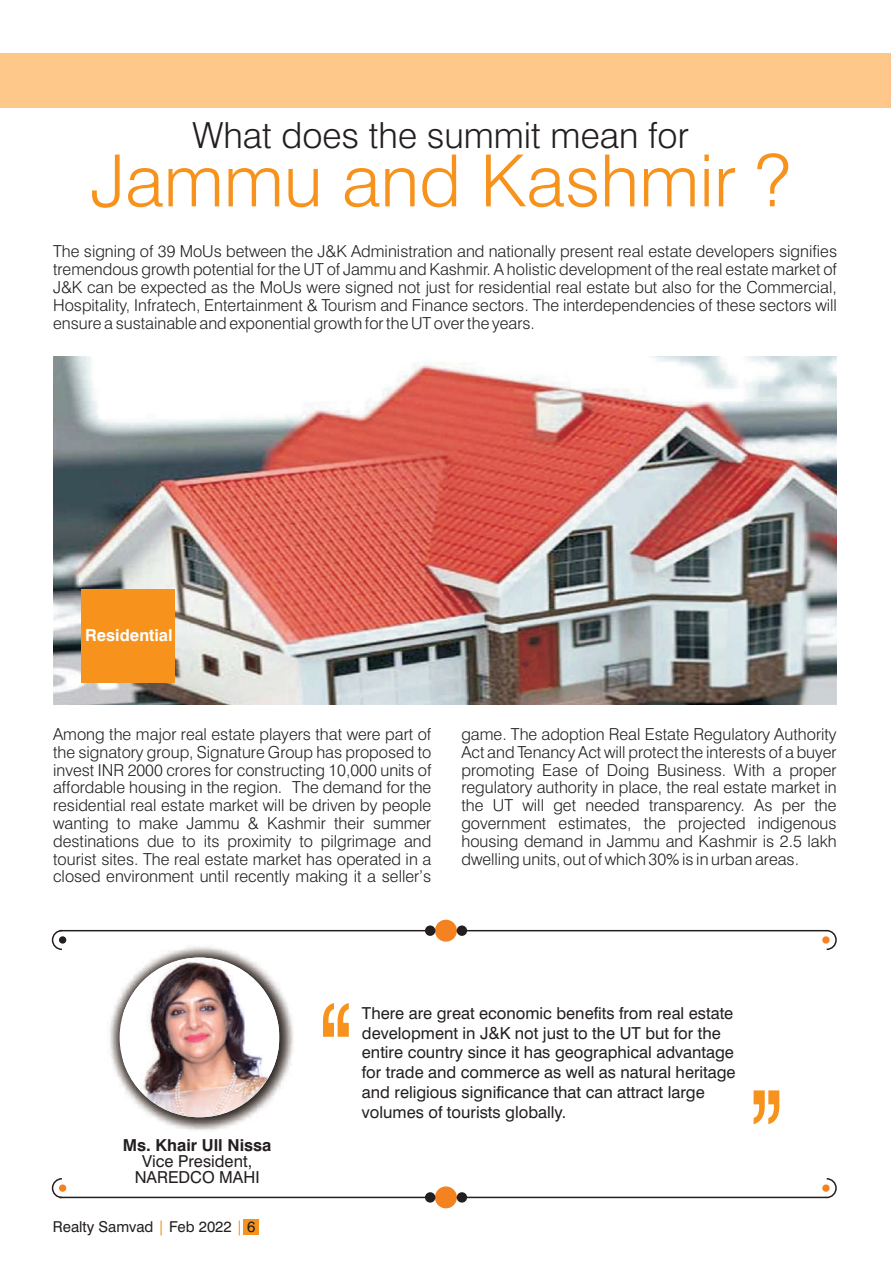
<style>
.page{position:relative;width:891px;height:1269px;background:#fff}
.page>*{position:absolute;margin:0;border:0;box-sizing:border-box;transform-origin:0 0}
.t1{font:300 72px "Swiss 721 BT";color:#f7931d}
.t2{font:300 36px "Swiss 721 BT";color:#231f20}
.t3{font:300 16.5px/17.9px "Swiss 721 BT";color:#231f20;text-align:justify}
.t4{font:16.5px/19.8px "Swiss 721 BT";color:#231f20;text-align:center}
.t5{font:700 16.5px "Swiss 721 BT";color:#231f20}
.t6{font:700 16.5px "Swiss 721 BT";color:#fff}
.t7{font:15px "Swiss 721 BT";color:#231f20}
.t8{font:15px "Swiss 721 BT";color:#f7931d}
</style>
<div class="page">
<div style="left:244px;top:1219px;width:15px;height:16px;background:#f7931d"></div>
<img style="left:110px;top:946px;width:183px;height:184px">
<img style="left:124px;top:958px;width:154px;height:159px">
<img style="left:54px;top:356px;width:782px;height:349px">
<div style="left:82px;top:589px;width:93px;height:93px;background:#f7931d"></div>
<svg style="left:754px;top:1090px;width:25px;height:34px"></svg>
<svg style="left:323px;top:1003px;width:26px;height:34px"></svg>
<hr style="left:60px;top:930px;width:767px;height:1px;background:#231f20">
<div style="left:435px;top:920px;width:22px;height:22px;background:#f58220;border-radius:50%"></div>
<div style="left:457px;top:925px;width:10px;height:11px;background:#231f20;border-radius:50%"></div>
<div style="left:425px;top:925px;width:10px;height:11px;background:#231f20;border-radius:50%"></div>
<svg style="left:825px;top:929px;width:12px;height:21px"></svg>
<div style="left:822px;top:936px;width:8px;height:8px;background:#f58220;border-radius:50%"></div>
<svg style="left:51px;top:929px;width:12px;height:22px"></svg>
<div style="left:59px;top:936px;width:7px;height:8px;background:#231f20;border-radius:50%"></div>
<hr style="left:60px;top:1197px;width:767px;height:1px;background:#231f20">
<div style="left:435px;top:1186px;width:22px;height:22px;background:#f58220;border-radius:50%"></div>
<div style="left:457px;top:1192px;width:10px;height:11px;background:#231f20;border-radius:50%"></div>
<div style="left:425px;top:1192px;width:10px;height:11px;background:#231f20;border-radius:50%"></div>
<svg style="left:825px;top:1178px;width:12px;height:21px"></svg>
<div style="left:822px;top:1184px;width:8px;height:8px;background:#f58220;border-radius:50%"></div>
<svg style="left:51px;top:1178px;width:12px;height:21px"></svg>
<div style="left:59px;top:1184px;width:7px;height:8px;background:#f58220;border-radius:50%"></div>
<h2 class="t2" style="left:192px;top:121px;width:498px">What does the summit mean for</h2>
<h1 class="t1" style="left:90px;top:152px;width:702px">Jammu and Kashmir ?</h1>
<p class="t3" style="left:53px;top:244px;width:786px">The signing of 39 MoUs between the J&amp;K Administration and nationally present real estate developers signifies tremendous growth potential for the UT of Jammu and Kashmir. A holistic development of the real estate market of J&amp;K can be expected as the MoUs were signed not just for residential real estate but also for the Commercial, Hospitality, Infratech, Entertainment &amp; Tourism and Finance sectors. The interdependencies of these sectors will ensure a sustainable and exponential growth for the UT over the years.</p>
<p class="t6" style="left:85px;top:629px;width:89px">Residential</p>
<p class="t3" style="left:53px;top:727px;width:380px">Among the major real estate players that were part of the signatory group, Signature Group has proposed to invest INR 2000 crores for constructing 10,000 units of affordable housing in the region. The demand for the residential real estate market will be driven by people wanting to make Jammu &amp; Kashmir their summer destinations due to its proximity to pilgrimage and tourist sites. The real estate market has operated in a closed environment until recently making it a seller’s</p>
<p class="t3" style="left:461px;top:727px;width:377px">game. The adoption Real Estate Regulatory Authority Act and Tenancy Act will protect the interests of a buyer promoting Ease of Doing Business. With a proper regulatory authority in place, the real estate market in the UT will get needed transparency. As per the government estimates, the projected indigenous housing demand in Jammu and Kashmir is 2.5 lakh dwelling units, out of which 30% is in urban areas.</p>
<p class="t5" style="left:123px;top:1139px;width:150px">Ms. Khair Ull Nissa</p>
<p class="t4" style="left:135px;top:1155px;width:126px;line-height:15.8px">Vice President,<br>NAREDCO MAHI</p>
<p class="t8" style="left:158px;top:1221px;width:9px">|</p>
<p class="t8" style="left:236px;top:1221px;width:9px">|</p>
<p class="t7" style="left:53px;top:1221px;width:204px">Realty Samvad Feb 2022 6</p>
<p class="t4" style="left:362px;top:1005px;width:375px;text-align:left">There are great economic benefits from real estate development in J&amp;K not just to the UT but for the entire country since it has geographical advantage for trade and commerce as well as natural heritage and religious significance that can attract large volumes of tourists globally.</p>
</div>
